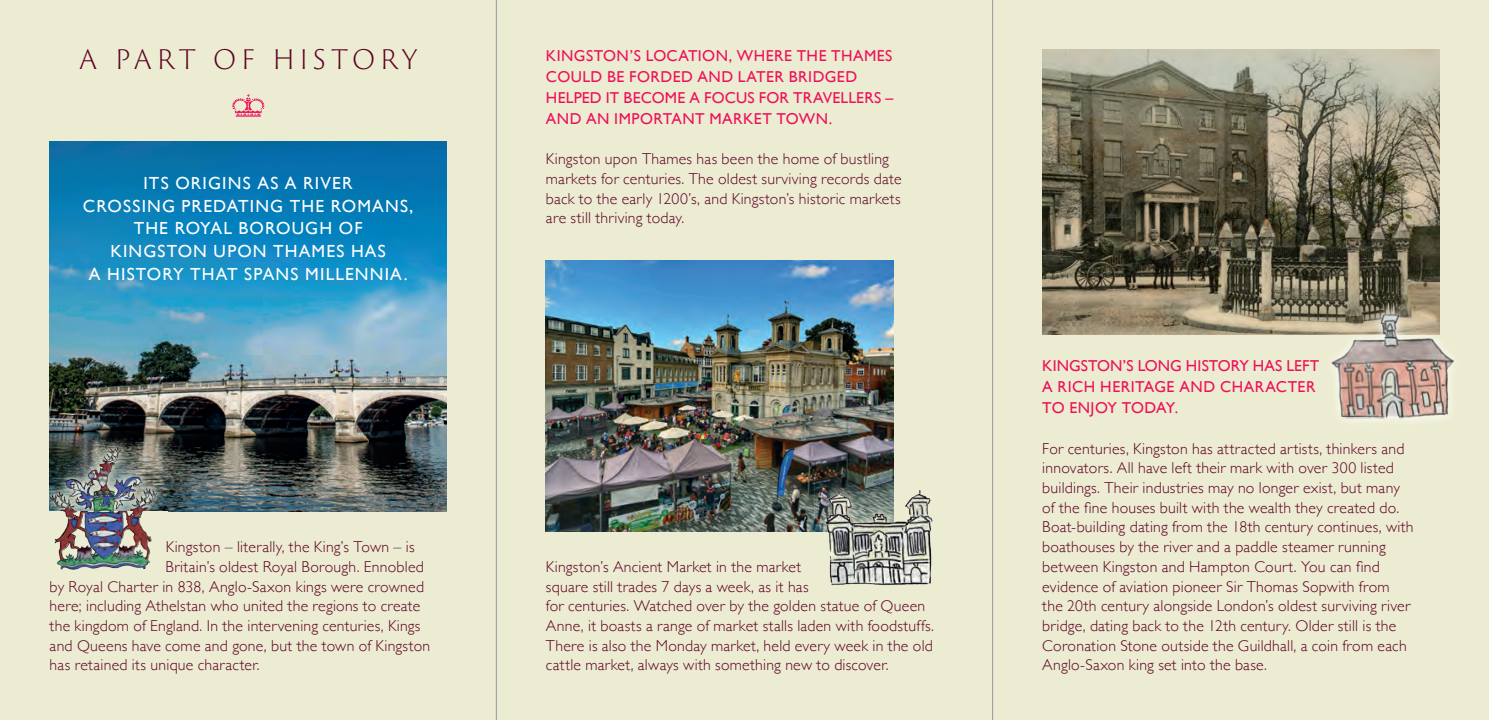
<style>
.page{position:relative;width:1489px;height:720px;background:#fff}
.page>*{position:absolute;margin:0;border:0;box-sizing:border-box;transform-origin:0 0}
.t1{font:300 26.25px "Trajan Sans Pro";letter-spacing:.16em;color:#5d0023}
.t2{font:17.5px/22.8px "Gill Sans";letter-spacing:.065em;color:#fff;text-align:center}
.t3{font:300 15.75px/19.6px "Gill Sans";letter-spacing:.015em;color:#5d0023}
.t4{font:15.75px/21px "Gill Sans";letter-spacing:.025em;color:#ee1059}
</style>
<div class="page">
<div style="left:0;top:0;width:1488px;height:719px;background:#ececd2"></div>
<img style="left:50px;top:142px;width:396px;height:369px">
<img style="left:546px;top:260px;width:347px;height:271px">
<img style="left:1042px;top:50px;width:397px;height:285px">
<svg style="left:232px;top:94px;width:32px;height:23px"></svg>
<svg style="left:806px;top:480px;width:88px;height:52px"></svg>
<img style="left:814px;top:483px;width:119px;height:103px">
<svg style="left:1321px;top:303px;width:133px;height:119px"></svg>
<img style="left:1331px;top:314px;width:122px;height:105px">
<svg style="left:49px;top:434px;width:119px;height:77px"></svg>
<img style="left:49px;top:439px;width:118px;height:72px">
<img style="left:54px;top:511px;width:98px;height:59px">
<hr style="left:496px;top:0;width:1px;height:719px;background:#939598">
<hr style="left:992px;top:0;width:1px;height:719px;background:#939598">
<p class="t1" style="left:79px;top:42px;width:340px">A PART OF HISTORY</p>
<p class="t2" style="left:83px;top:171px;width:332px">ITS ORIGINS AS A RIVER<br>CROSSING PREDATING THE ROMANS,<br>THE ROYAL BOROUGH OF<br>KINGSTON UPON THAMES HAS<br>A HISTORY THAT SPANS MILLENNIA.</p>
<p class="t3" style="left:166px;top:536px;width:250px">Kingston – literally, the King’s Town – is</p>
<p class="t3" style="left:165px;top:556px;width:260px">Britain’s oldest Royal Borough. Ennobled</p>
<p class="t3" style="left:50px;top:575px;width:376px">by Royal Charter in 838, Anglo-Saxon kings were crowned</p>
<p class="t3" style="left:50px;top:595px;width:372px">here; including Athelstan who united the regions to create</p>
<p class="t3" style="left:50px;top:615px;width:372px">the kingdom of England. In the intervening centuries, Kings</p>
<p class="t3" style="left:50px;top:634px;width:382px">and Queens have come and gone, but the town of Kingston</p>
<p class="t3" style="left:50px;top:654px;width:212px">has retained its unique character.</p>
<p class="t4" style="left:546px;top:45px;width:349px">KINGSTON’S LOCATION, WHERE THE THAMES COULD BE FORDED AND LATER BRIDGED HELPED IT BECOME A FOCUS FOR TRAVELLERS – AND AN IMPORTANT MARKET TOWN.</p>
<p class="t3" style="left:546px;top:148px;width:357px">Kingston upon Thames has been the home of bustling markets for centuries. The oldest surviving records date back to the early 1200’s, and Kingston’s historic markets are still thriving today.</p>
<p class="t3" style="left:546px;top:556px;width:389px">Kingston’s Ancient Market in the market<br>square still trades 7 days a week, as it has<br>for centuries. Watched over by the golden statue of Queen Anne, it boasts a range of market stalls laden with foodstuffs.<br>There is also the Monday market, held every week in the old cattle market, always with something new to discover.</p>
<p class="t4" style="left:1042px;top:355px;width:278px">KINGSTON’S LONG HISTORY HAS LEFT<br>A RICH HERITAGE AND CHARACTER<br>TO ENJOY TODAY.</p>
<p class="t3" style="left:1042px;top:437px;width:373px">For centuries, Kingston has attracted artists, thinkers and innovators. All have left their mark with over 300 listed buildings. Their industries may no longer exist, but many of the fine houses built with the wealth they created do.<br>Boat-building dating from the 18th century continues, with boathouses by the river and a paddle steamer running between Kingston and Hampton Court. You can find evidence of aviation pioneer Sir Thomas Sopwith from the 20th century alongside London’s oldest surviving river bridge, dating back to the 12th century. Older still is the Coronation Stone outside the Guildhall, a coin from each Anglo-Saxon king set into the base.</p>
</div>
